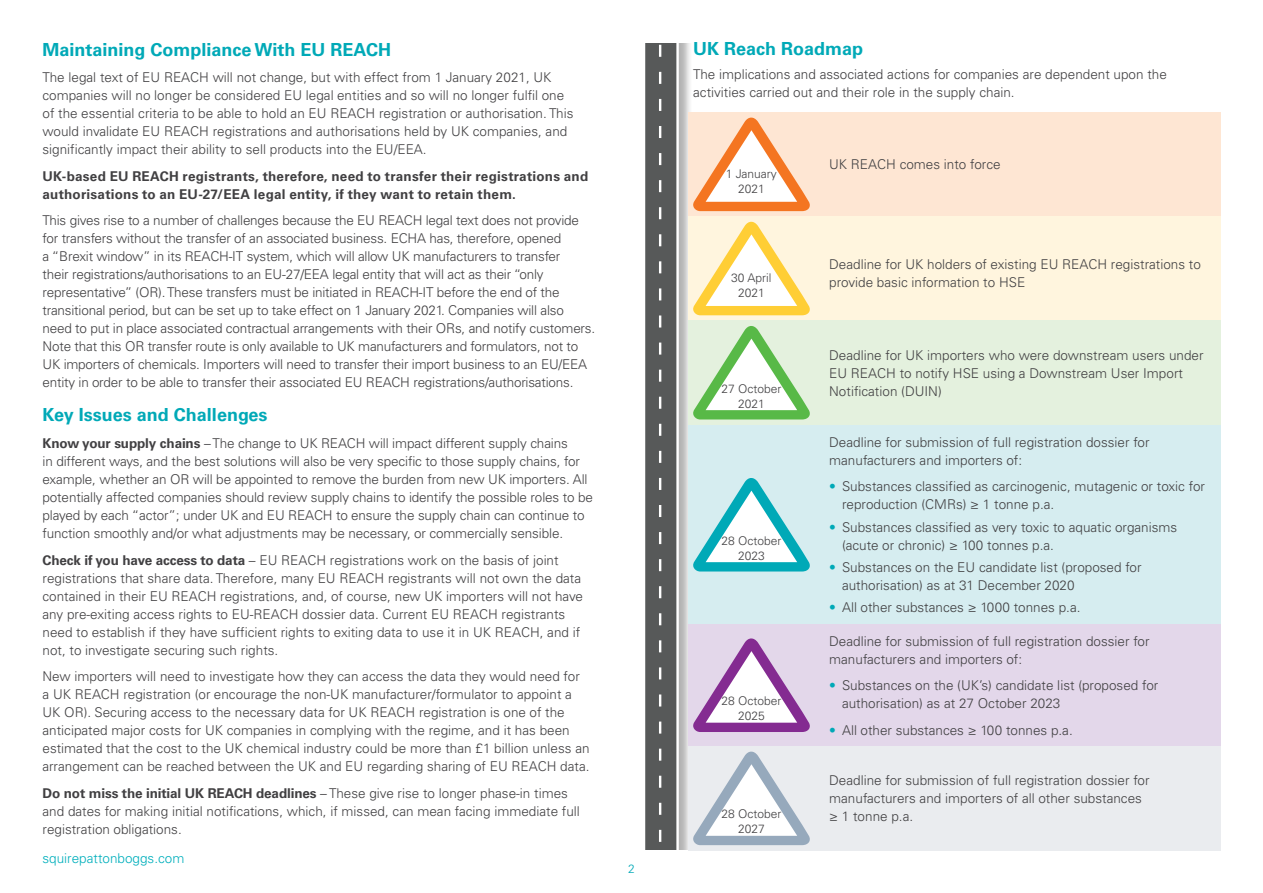
<style>
.page{position:relative;width:1263px;height:893px;background:#fff}
.page>*{position:absolute;margin:0;border:0;box-sizing:border-box;transform-origin:0 0}
.t1{font:700 18px "Univers LTCYR 65";color:#00a9b7}
.t2{font:300 13.5px/18px "Univers LTCYR 45";color:#414042}
.t3{font:700 13.5px/18px "Univers LTCYR 65";letter-spacing:.015em;color:#414042}
.t4{font:700 13.5px "Univers LTCYR 65";letter-spacing:-.01em;color:#414042}
.t5{font:300 13.5px "Univers LTCYR 45";color:#00afbc}
.t6{font:300 12px/15px "Univers LTCYR 45";color:#414042;text-align:center}
.t7{font:300 12px "Univers LTCYR 45";color:#00a9b7}
.s1{font-family:"Univers LTCYR 65";font-weight:700}
.s2{font-family:"Univers LTCYR 45";font-weight:300}
.s3{color:#00a9b7}
</style>
<div class="page">
<svg style="left:645px;top:43px;width:13px;height:807px;background:#5a5c5c"></svg>
<svg style="left:658px;top:43px;width:32px;height:807px;background:#808282"></svg>
<div style="left:688px;top:112px;width:532px;height:104px;background:#fee6d3"></div>
<div style="left:688px;top:216px;width:532px;height:105px;background:#fff5de"></div>
<div style="left:688px;top:321px;width:532px;height:104px;background:#e4f1de"></div>
<div style="left:688px;top:425px;width:532px;height:200px;background:#d6edf0"></div>
<div style="left:688px;top:625px;width:532px;height:121px;background:#e3d7ea"></div>
<div style="left:688px;top:746px;width:532px;height:104px;background:#eaecef"></div>
<svg style="left:693px;top:221px;width:117px;height:94px"></svg>
<svg style="left:693px;top:326px;width:117px;height:93px"></svg>
<svg style="left:693px;top:478px;width:117px;height:93px"></svg>
<svg style="left:693px;top:638px;width:117px;height:94px"></svg>
<svg style="left:693px;top:751px;width:117px;height:94px"></svg>
<svg style="left:693px;top:117px;width:117px;height:94px"></svg>
<h1 class="t1" style="left:43px;top:37px;width:350px">Maintaining Compliance With EU REACH</h1>
<p class="t2" style="left:43px;top:68px;width:532px">The legal text of EU REACH will not change, but with effect from 1 January 2021, UK companies will no longer be considered EU legal entities and so will no longer fulfil one of the essential criteria to be able to hold an EU REACH registration or authorisation. This would invalidate EU REACH registrations and authorisations held by UK companies, and significantly impact their ability to sell products into the EU/EEA.</p>
<p class="t3" style="left:43px;top:166px;width:547px">UK-based EU REACH registrants, therefore, need to transfer their registrations and authorisations to an EU-27/EEA legal entity, if they want to retain them.</p>
<p class="t2" style="left:43px;top:211px;width:554px">This gives rise to a number of challenges because the EU REACH legal text does not provide for transfers without the transfer of an associated business. ECHA has, therefore, opened<br>a “Brexit window” in its REACH-IT system, which will allow UK manufacturers to transfer<br>their registrations/authorisations to an EU-27/EEA legal entity that will act as their “only representative” (OR). These transfers must be initiated in REACH-IT before the end of the transitional period, but can be set up to take effect on 1 January 2021. Companies will also need to put in place associated contractual arrangements with their ORs, and notify customers.<br>Note that this OR transfer route is only available to UK manufacturers and formulators, not to UK importers of chemicals. Importers will need to transfer their import business to an EU/EEA entity in order to be able to transfer their associated EU REACH registrations/authorisations.</p>
<h1 class="t1" style="left:43px;top:402px;width:227px">Key Issues and Challenges</h1>
<p class="t2" style="left:43px;top:434px;width:552px"><span class="s1">Know your supply chains</span> – The change to UK REACH will impact different supply chains<br>in different ways, and the best solutions will also be very specific to those supply chains, for example, whether an OR will be appointed to remove the burden from new UK importers. All potentially affected companies should review supply chains to identify the possible roles to be played by each “actor”; under UK and EU REACH to ensure the supply chain can continue to function smoothly and/or what adjustments may be necessary, or commercially sensible.</p>
<p class="t2" style="left:43px;top:551px;width:542px"><span class="s1">Check if you have access to data</span> – EU REACH registrations work on the basis of joint registrations that share data. Therefore, many EU REACH registrants will not own the data contained in their EU REACH registrations, and, of course, new UK importers will not have any pre-exiting access rights to EU-REACH dossier data. Current EU REACH registrants need to establish if they have sufficient rights to exiting data to use it in UK REACH, and if not, to investigate securing such rights.</p>
<p class="t2" style="left:43px;top:667px;width:549px">New importers will need to investigate how they can access the data they would need for a UK REACH registration (or encourage the non-UK manufacturer/formulator to appoint a UK OR). Securing access to the necessary data for UK REACH registration is one of the anticipated major costs for UK companies in complying with the regime, and it has been estimated that the cost to the UK chemical industry could be more than £1 billion unless an arrangement can be reached between the UK and EU regarding sharing of EU REACH data.</p>
<p class="t4" style="left:43px;top:783px;width:527px">Do not miss the initial UK REACH deadlines <span class="s2">– These give rise to longer phase-in times</span></p>
<p class="t2" style="left:43px;top:801px;width:539px">and dates for making initial notifications, which, if missed, can mean facing immediate full registration obligations.</p>
<p class="t5" style="left:43px;top:850px;width:143px">squirepattonboggs.com</p>
<p class="t7" style="left:628px;top:861px;width:8px">2</p>
<h1 class="t1" style="left:693px;top:36px;width:172px">UK Reach Roadmap</h1>
<p class="t2" style="left:693px;top:65px;width:475px">The implications and associated actions for companies are dependent upon the activities carried out and their role in the supply chain.</p>
<p class="t6" style="left:726px;top:166px;width:53px">1 January<br>2021</p>
<p class="t6" style="left:731px;top:270px;width:42px">30 April<br>2021</p>
<p class="t6" style="left:721px;top:380px;width:62px">27 October<br>2021</p>
<p class="t6" style="left:721px;top:533px;width:62px">28 October<br>2023</p>
<p class="t6" style="left:721px;top:693px;width:62px">28 October<br>2025</p>
<p class="t6" style="left:721px;top:806px;width:62px">28 October<br>2027</p>
<p class="t2" style="left:829px;top:155px;width:173px">UK REACH comes into force</p>
<p class="t2" style="left:829px;top:255px;width:373px">Deadline for UK holders of existing EU REACH registrations to provide basic information to HSE</p>
<p class="t2" style="left:829px;top:345px;width:376px">Deadline for UK importers who were downstream users under<br>EU REACH to notify HSE using a Downstream User Import<br>Notification (DUIN)</p>
<p class="t2" style="left:829px;top:433px;width:322px">Deadline for submission of full registration dossier for manufacturers and importers of:</p>
<p class="t2" style="left:842px;top:477px;width:365px;text-indent:-13px"><span class="s3">•</span> Substances classified as carcinogenic, mutagenic or toxic for reproduction (CMRs) ≥ 1 tonne p.a.</p>
<p class="t2" style="left:842px;top:518px;width:337px;text-indent:-13px"><span class="s3">•</span> Substances classified as very toxic to aquatic organisms (acute or chronic) ≥ 100 tonnes p.a.</p>
<p class="t2" style="left:842px;top:558px;width:301px;text-indent:-13px"><span class="s3">•</span> Substances on the EU candidate list (proposed for authorisation) as at 31 December 2020</p>
<p class="t2" style="left:829px;top:598px;width:253px"><span class="s3">•</span> All other substances ≥ 1000 tonnes p.a.</p>
<p class="t2" style="left:829px;top:631px;width:322px">Deadline for submission of full registration dossier for manufacturers and importers of:</p>
<p class="t2" style="left:842px;top:676px;width:318px;text-indent:-13px"><span class="s3">•</span> Substances on the (UK’s) candidate list (proposed for authorisation) as at 27 October 2023</p>
<p class="t2" style="left:829px;top:720px;width:245px"><span class="s3">•</span> All other substances ≥ 100 tonnes p.a.</p>
<p class="t2" style="left:829px;top:771px;width:322px">Deadline for submission of full registration dossier for manufacturers and importers of all other substances ≥ 1 tonne p.a.</p>
</div>
